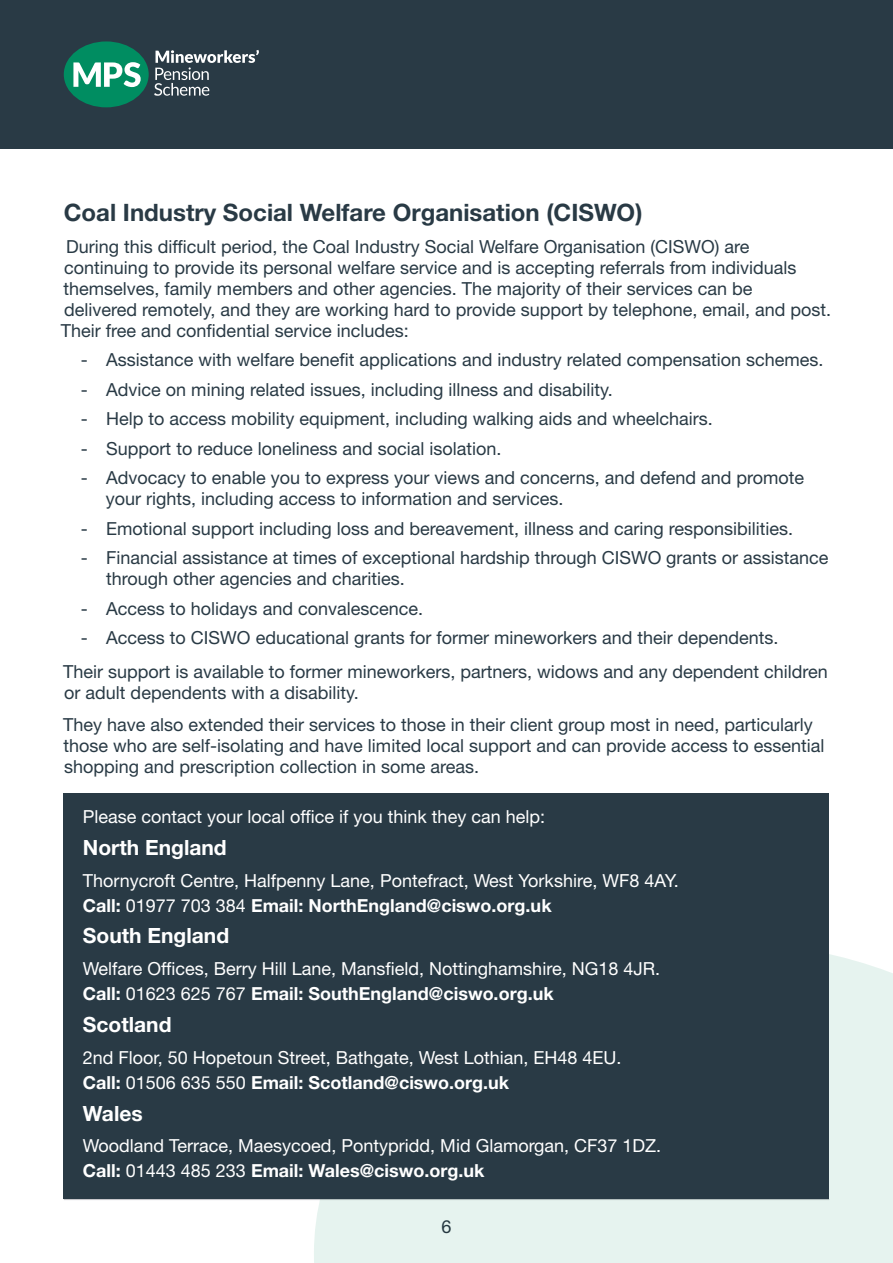
<style>
.page{position:relative;width:893px;height:1263px;background:#fff}
.page>*{position:absolute;margin:0;border:0;box-sizing:border-box;transform-origin:0 0}
.t1{font:700 24px "Helvetica Neue LT Std";color:#293a45}
.t2{font:700 21px "Helvetica Neue LT Std";color:#fff}
.t3{font:18px/21px "Helvetica Neue LT Std";color:#293a45}
.t4{font:18px "Helvetica Neue LT Std";color:#fff}
.t5{font:700 18px "Helvetica Neue LT Std";color:#fff}
.s1{font-weight:400}
</style>
<div class="page">
<hr style="left:64px;top:1199px;width:765px;height:1px;background:#c1c1c6">
<div style="left:314px;top:954px;width:579px;height:309px;background:#e6f3ef"></div>
<div style="left:0;top:0;width:893px;height:149px;background:#293a45"></div>
<svg style="left:154px;top:50px;width:105px;height:46px"></svg>
<div style="left:64px;top:41px;width:85px;height:66px;background:#008d61;border-radius:50%"></div>
<svg style="left:73px;top:62px;width:68px;height:25px"></svg>
<div style="left:64px;top:793px;width:765px;height:406px;background:#293a45"></div>
<p class="t1" style="left:64px;top:198px;width:580px">Coal Industry Social Welfare Organisation (CISWO)</p>
<p class="t3" style="left:61px;top:236px;width:772px">During this difficult period, the Coal Industry Social Welfare Organisation (CISWO) are continuing to provide its personal welfare service and is accepting referrals from individuals themselves, family members and other agencies. The majority of their services can be<br>delivered remotely, and they are working hard to provide support by telephone, email, and post.<br>Their free and confidential service includes:</p>
<p class="t3" style="left:81px;top:349px;width:744px">- Assistance with welfare benefit applications and industry related compensation schemes.</p>
<p class="t3" style="left:81px;top:379px;width:533px">- Advice on mining related issues, including illness and disability.</p>
<p class="t3" style="left:81px;top:408px;width:633px">- Help to access mobility equipment, including walking aids and wheelchairs.</p>
<p class="t3" style="left:81px;top:438px;width:422px">- Support to reduce loneliness and social isolation.</p>
<p class="t3" style="left:106px;top:467px;width:700px;text-indent:-25px">- Advocacy to enable you to express your views and concerns, and defend and promote your rights, including access to information and services.</p>
<p class="t3" style="left:81px;top:518px;width:714px">- Emotional support including loss and bereavement, illness and caring responsibilities.</p>
<p class="t3" style="left:106px;top:547px;width:724px;text-indent:-25px">- Financial assistance at times of exceptional hardship through CISWO grants or assistance through other agencies and charities.</p>
<p class="t3" style="left:81px;top:598px;width:344px">- Access to holidays and convalescence.</p>
<p class="t3" style="left:81px;top:627px;width:699px">- Access to CISWO educational grants for former mineworkers and their dependents.</p>
<p class="t3" style="left:63px;top:661px;width:766px">Their support is available to former mineworkers, partners, widows and any dependent children or adult dependents with a disability.</p>
<p class="t3" style="left:63px;top:714px;width:763px">They have also extended their services to those in their client group most in need, particularly those who are self-isolating and have limited local support and can provide access to essential shopping and prescription collection in some areas.</p>
<p class="t4" style="left:83px;top:806px;width:464px">Please contact your local office if you think they can help:</p>
<p class="t2" style="left:83px;top:834px;width:145px">North England</p>
<p class="t4" style="left:83px;top:869px;width:597px">Thornycroft Centre, Halfpenny Lane, Pontefract, West Yorkshire, WF8 4AY.</p>
<p class="t5" style="left:83px;top:894px;width:470px">Call: <span class="s1">01977 703 384</span> Email: NorthEngland@ciswo.org.uk</p>
<p class="t2" style="left:83px;top:923px;width:148px">South England</p>
<p class="t4" style="left:83px;top:958px;width:579px">Welfare Offices, Berry Hill Lane, Mansfield, Nottinghamshire, NG18 4JR.</p>
<p class="t5" style="left:83px;top:983px;width:472px">Call: <span class="s1">01623 625 767</span> Email: SouthEngland@ciswo.org.uk</p>
<p class="t2" style="left:83px;top:1011px;width:90px">Scotland</p>
<p class="t4" style="left:83px;top:1046px;width:540px">2nd Floor, 50 Hopetoun Street, Bathgate, West Lothian, EH48 4EU.</p>
<p class="t5" style="left:83px;top:1071px;width:428px">Call: <span class="s1">01506 635 550</span> Email: Scotland@ciswo.org.uk</p>
<p class="t2" style="left:83px;top:1100px;width:61px">Wales</p>
<p class="t4" style="left:83px;top:1135px;width:580px">Woodland Terrace, Maesycoed, Pontypridd, Mid Glamorgan, CF37 1DZ.</p>
<p class="t5" style="left:83px;top:1160px;width:403px">Call: <span class="s1">01443 485 233</span> Email: Wales@ciswo.org.uk</p>
<p class="t3" style="left:441px;top:1216px;width:12px">6</p>
</div>
